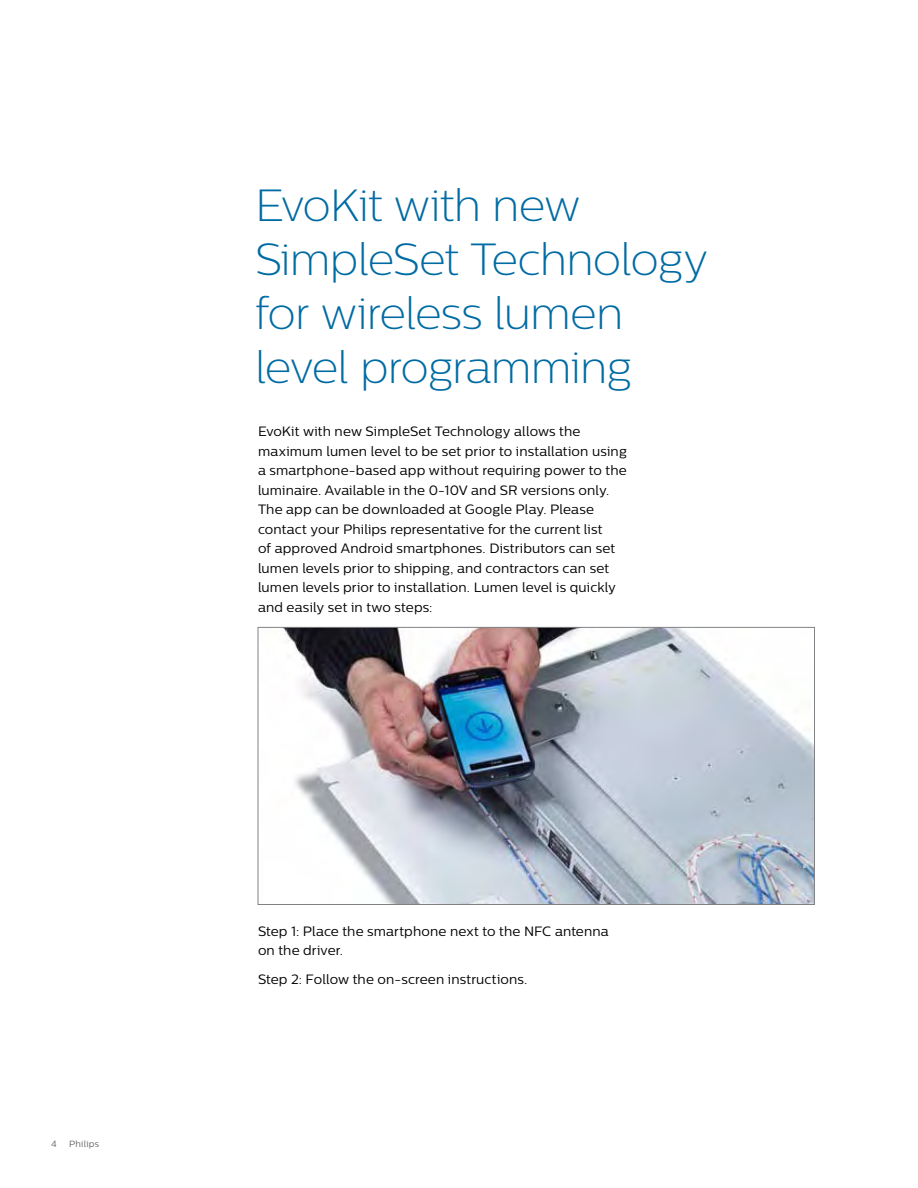
<style>
.page{position:relative;width:918px;height:1188px;background:#fff}
.page>*{position:absolute;margin:0;border:0;box-sizing:border-box;transform-origin:0 0}
.t1{font:45px/54px "Centrale Sans X Light";letter-spacing:-.025em;color:#006ba3}
.t2{font:13.5px/19.5px "Centrale Sans";letter-spacing:.01em;color:#000}
.t3{font:9px "Centrale Sans";letter-spacing:.03em;color:#636466}
</style>
<div class="page">
<img style="left:283px;top:629px;width:530px;height:274px">
<div style="left:258px;top:627px;width:557px;height:278px;border:1px solid #808285"></div>
<p class="t3" style="left:51px;top:1138px;width:7px">4</p>
<p class="t3" style="left:69px;top:1138px;width:32px">Philips</p>
<h1 class="t1" style="left:255px;top:177px;width:455px">EvoKit with new<br>SimpleSet Technology for wireless lumen level programming</h1>
<p class="t2" style="left:258px;top:421px;width:370px">EvoKit with new SimpleSet Technology allows the maximum lumen level to be set prior to installation using a smartphone-based app without requiring power to the luminaire. Available in the 0-10V and SR versions only.<br>The app can be downloaded at Google Play. Please contact your Philips representative for the current list<br>of approved Android smartphones. Distributors can set lumen levels prior to shipping, and contractors can set lumen levels prior to installation. Lumen level is quickly and easily set in two steps:</p>
<p class="t2" style="left:258px;top:921px;width:352px">Step 1: Place the smartphone next to the NFC antenna on the driver.</p>
<p class="t2" style="left:258px;top:970px;width:271px">Step 2: Follow the on-screen instructions.</p>
</div>
